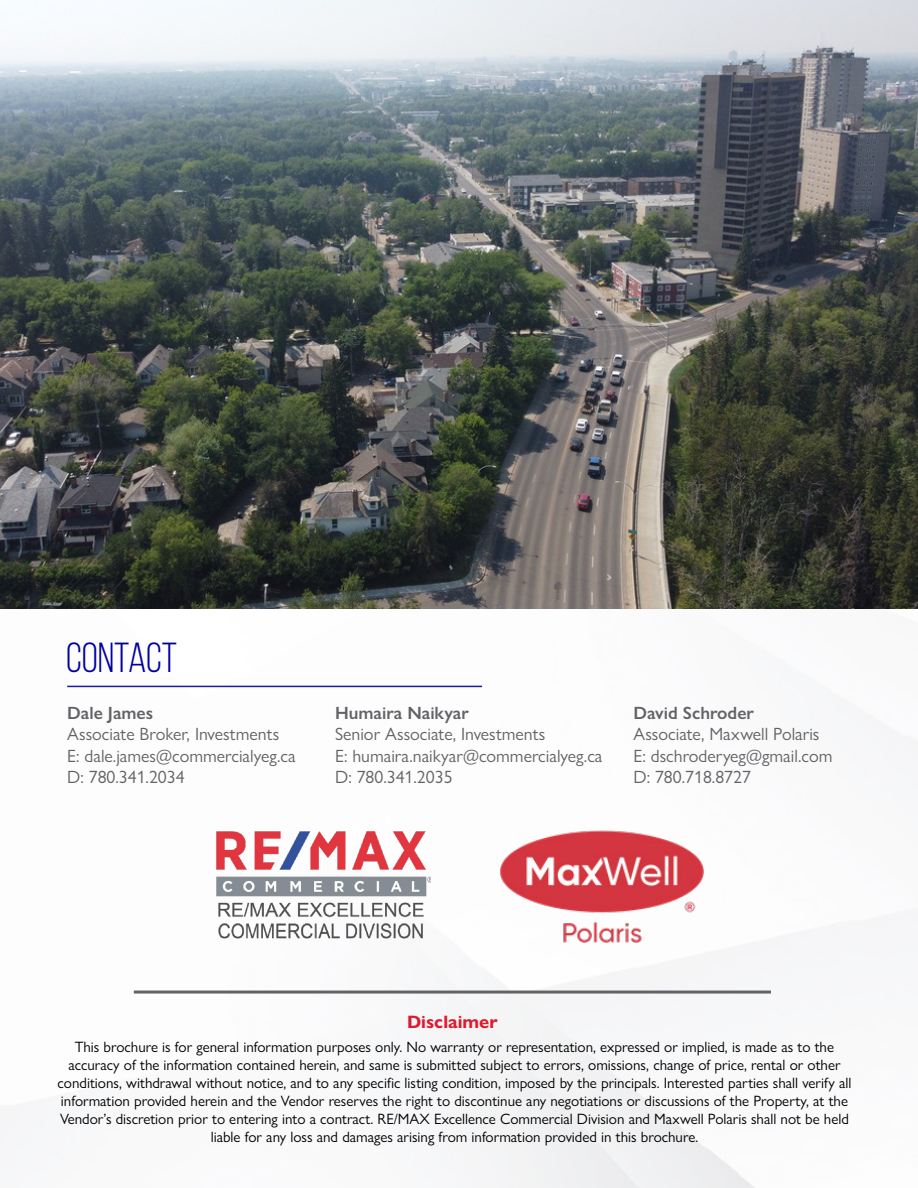
<style>
.page{position:relative;width:918px;height:1188px;background:#fff}
.page>*{position:absolute;margin:0;border:0;box-sizing:border-box;transform-origin:0 0}
.t1{font:42px "Bebas Neue";color:#0000a0}
.t2{font:700 18px "Gill Sans Nova";color:#dd1c2e}
.t3{font:17.85px/21.3px "Gill Sans Nova";color:#626366}
.t4{font:600 17.85px "Gill Sans Nova";color:#626366}
.t5{font:15px/18px "Gill Sans Nova";color:#000;text-align:center}
</style>
<div class="page">
<img style="left:0;top:0;width:918px;height:609px">
<hr style="left:67px;top:686px;width:415px;height:1px;background:#1b1bab">
<hr style="left:134px;top:991px;width:637px;height:3px;background:#626366">
<img style="left:216px;top:831px;width:215px;height:121px">
<img style="left:500px;top:830px;width:204px;height:113px">
<h1 class="t1" style="left:66px;top:635px;width:113px">CONTACT</h1>
<p class="t4" style="left:67px;top:702px;width:88px">Dale James</p>
<p class="t3" style="left:67px;top:723px;width:230px">Associate Broker, Investments<br>E: dale.james@commercialyeg.ca<br>D: 780.341.2034</p>
<p class="t4" style="left:335px;top:702px;width:135px">Humaira Naikyar</p>
<p class="t3" style="left:335px;top:723px;width:269px">Senior Associate, Investments<br>E: humaira.naikyar@commercialyeg.ca<br>D: 780.341.2035</p>
<p class="t4" style="left:633px;top:702px;width:122px">David Schroder</p>
<p class="t3" style="left:633px;top:723px;width:200px">Associate, Maxwell Polaris<br>E: dschroderyeg@gmail.com<br>D: 780.718.8727</p>
<p class="t2" style="left:407px;top:1010px;width:92px">Disclaimer</p>
<p class="t5" style="left:58px;top:1038px;width:795px">This brochure is for general information purposes only. No warranty or representation, expressed or implied, is made as to the accuracy of the information contained herein, and same is submitted subject to errors, omissions, change of price, rental or other conditions, withdrawal without notice, and to any specific listing condition, imposed by the principals. Interested parties shall verify all information provided herein and the Vendor reserves the right to discontinue any negotiations or discussions of the Property, at the Vendor’s discretion prior to entering into a contract. RE/MAX Excellence Commercial Division and Maxwell Polaris shall not be held liable for any loss and damages arising from information provided in this brochure.</p>
</div>
